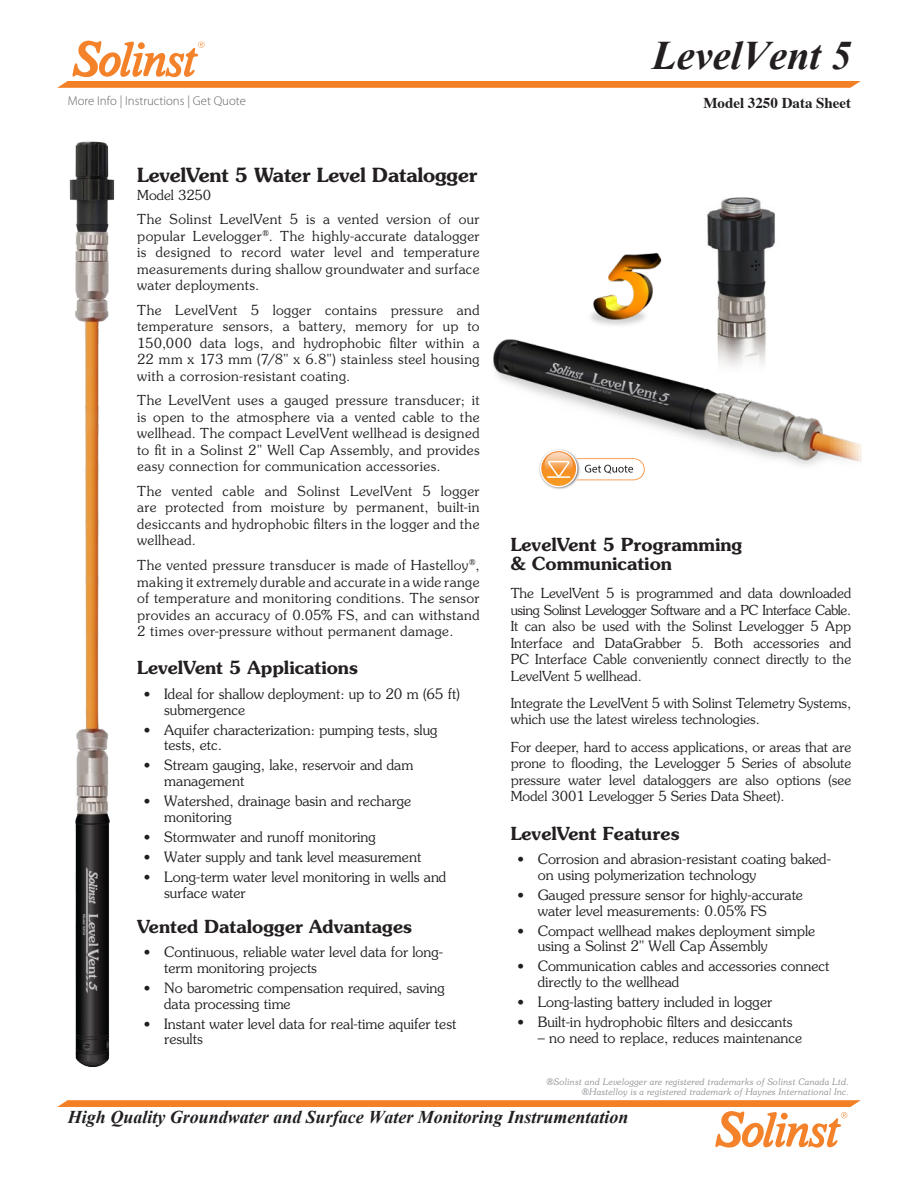
<style>
.page{position:relative;width:918px;height:1188px;background:#fff}
.page>*{position:absolute;margin:0;border:0;box-sizing:border-box;transform-origin:0 0}
.t1{font:italic 700 40.5px "Times New Roman";color:#231f20}
.Body_Subtitles{font:600 19.5px "Souvenir Std";letter-spacing:-.01em;color:#231f20}
.Body_Subtitles-2{font:600 18px/19.5px "Souvenir Std";color:#231f20}
.t2{font:italic 700 18px "Times New Roman";color:#231f20}
.t3{font:700 15px "Times";color:#231f20}
.t4{font:300 14.25px/15.8px "Souvenir Std";color:#231f20}
.Body_Text{font:300 13.8px/16.5px "Souvenir Std";letter-spacing:.015em;color:#231f20;text-align:justify}
.ToolBox_List{font:300 12.75px "Myriad Pro";color:#636366}
.Trademarks_DM{font:italic 300 9px/10.5px "Souvenir Std";color:#939598;text-align:right}
</style>
<div class="page">
<svg style="left:57px;top:1100px;width:804px;height:48px"></svg>
<svg style="left:57px;top:40px;width:804px;height:48px"></svg>
<img style="left:493px;top:339px;width:369px;height:127px">
<img style="left:701px;top:197px;width:80px;height:179px">
<img style="left:590px;top:253px;width:72px;height:72px">
<img style="left:69px;top:141px;width:46px;height:926px">
<img style="left:536px;top:447px;width:59px;height:42px">
<svg style="left:540px;top:450px;width:105px;height:37px"></svg>
<p class="ToolBox_List" style="left:68px;top:94px;width:180px">More Info | Instructions | Get Quote</p>
<p class="Body_Subtitles" style="left:137px;top:162px;width:342px">LevelVent 5 Water Level Datalogger</p>
<p class="Body_Text" style="left:137px;top:186px;width:75px">Model 3250</p>
<p class="Body_Text" style="left:137px;top:211px;width:344px">The Solinst LevelVent 5 is a vented version of our popular Levelogger<sup>®</sup>. The highly-accurate datalogger is designed to record water level and temperature measurements during shallow groundwater and surface water deployments.</p>
<p class="Body_Text" style="left:137px;top:302px;width:344px">The LevelVent 5 logger contains pressure and temperature sensors, a battery, memory for up to 150,000 data logs, and hydrophobic filter within a 22 mm x 173 mm (7/8" x 6.8") stainless steel housing with a corrosion-resistant coating.</p>
<p class="Body_Text" style="left:137px;top:392px;width:344px">The LevelVent uses a gauged pressure transducer; it is open to the atmosphere via a vented cable to the wellhead. The compact LevelVent wellhead is designed to fit in a Solinst 2" Well Cap Assembly, and provides easy connection for communication accessories.</p>
<p class="Body_Text" style="left:137px;top:483px;width:344px">The vented cable and Solinst LevelVent 5 logger are protected from moisture by permanent, built-in desiccants and hydrophobic filters in the logger and the wellhead.</p>
<p class="Body_Text" style="left:137px;top:557px;width:344px">The vented pressure transducer is made of Hastelloy<sup>®</sup>, making it extremely durable and accurate in a wide range of temperature and monitoring conditions. The sensor provides an accuracy of 0.05% FS, and can withstand 2 times over-pressure without permanent damage.</p>
<p class="Body_Subtitles-2" style="left:137px;top:658px;width:222px">LevelVent 5 Applications</p>
<p class="t4" style="left:164px;top:686px;width:297px;text-indent:-20px">• Ideal for shallow deployment: up to 20 m (65 ft) submergence</p>
<p class="t4" style="left:164px;top:722px;width:275px;text-indent:-20px">• Aquifer characterization: pumping tests, slug tests, etc.</p>
<p class="t4" style="left:164px;top:758px;width:251px;text-indent:-20px">• Stream gauging, lake, reservoir and dam management</p>
<p class="t4" style="left:164px;top:793px;width:249px;text-indent:-20px">• Watershed, drainage basin and recharge monitoring</p>
<p class="t4" style="left:144px;top:829px;width:234px">• Stormwater and runoff monitoring</p>
<p class="t4" style="left:144px;top:849px;width:279px">• Water supply and tank level measurement</p>
<p class="t4" style="left:164px;top:869px;width:284px;text-indent:-20px">• Long-term water level monitoring in wells and surface water</p>
<p class="Body_Subtitles-2" style="left:137px;top:917px;width:276px">Vented Datalogger Advantages</p>
<p class="t4" style="left:164px;top:944px;width:281px;text-indent:-20px">• Continuous, reliable water level data for long&shy;term monitoring projects</p>
<p class="t4" style="left:164px;top:980px;width:282px;text-indent:-20px">• No barometric compensation required, saving data processing time</p>
<p class="t4" style="left:164px;top:1016px;width:294px;text-indent:-20px">• Instant water level data for real-time aquifer test results</p>
<h1 class="t1" style="left:652px;top:27px;width:201px">LevelVent 5</h1>
<p class="t3" style="left:703px;top:89px;width:149px">Model 3250 Data Sheet</p>
<p class="Body_Subtitles-2" style="left:511px;top:535px;width:233px">LevelVent 5 Programming &amp; Communication</p>
<p class="Body_Text" style="left:511px;top:585px;width:342px">The LevelVent 5 is programmed and data downloaded using Solinst Levelogger Software and a PC Interface Cable.<br>It can also be used with the Solinst Levelogger 5 App Interface and DataGrabber 5. Both accessories and PC Interface Cable conveniently connect directly to the LevelVent 5 wellhead.</p>
<p class="Body_Text" style="left:511px;top:695px;width:342px">Integrate the LevelVent 5 with Solinst Telemetry Systems, which use the latest wireless technologies.</p>
<p class="Body_Text" style="left:511px;top:739px;width:342px">For deeper, hard to access applications, or areas that are prone to flooding, the Levelogger 5 Series of absolute pressure water level dataloggers are also options (see Model 3001 Levelogger 5 Series Data Sheet).</p>
<p class="Body_Subtitles-2" style="left:511px;top:823px;width:171px">LevelVent Features</p>
<p class="t4" style="left:538px;top:851px;width:295px;text-indent:-20px">• Corrosion and abrasion-resistant coating baked&shy;on using polymerization technology</p>
<p class="t4" style="left:538px;top:887px;width:267px;text-indent:-20px">• Gauged pressure sensor for highly-accurate water level measurements: 0.05% FS</p>
<p class="t4" style="left:538px;top:923px;width:279px;text-indent:-20px">• Compact wellhead makes deployment simple using a Solinst 2" Well Cap Assembly</p>
<p class="t4" style="left:538px;top:958px;width:293px;text-indent:-20px">• Communication cables and accessories connect directly to the wellhead</p>
<p class="t4" style="left:517px;top:994px;width:256px">• Long-lasting battery included in logger</p>
<p class="t4" style="left:517px;top:1014px;width:277px">• Built-in hydrophobic filters and desiccants</p>
<p class="t4" style="left:538px;top:1030px;width:266px">– no need to replace, reduces maintenance</p>
<p class="Trademarks_DM" style="left:546px;top:1076px;width:304px">®Solinst and Levelogger are registered trademarks of Solinst Canada Ltd. ®Hastelloy is a registered trademark of Haynes International Inc.</p>
<h3 class="t2" style="left:68px;top:1105px;width:562px">High Quality Groundwater and Surface Water Monitoring Instrumentation</h3>
</div>
